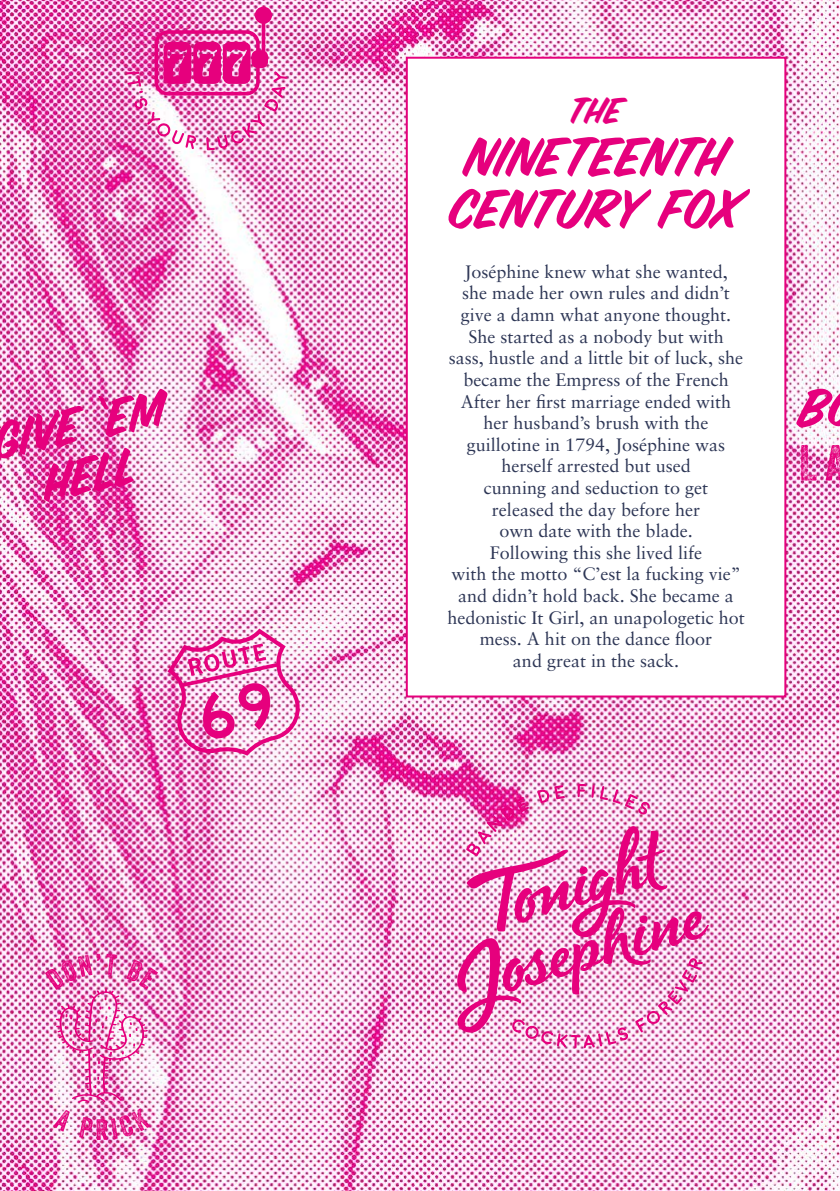
<style>
.page{position:relative;width:840px;height:1191px;background:#fff}
.page>*{position:absolute;margin:0;border:0;box-sizing:border-box;transform-origin:0 0}
.t1{font:60px/52px "Sign Painter House Brush";letter-spacing:-.02em;color:#e6007d}
.t2{font:40px "Sign Painter House Brush";color:#e6007d}
.t3{font:18px/21.6px "Sabon LT Pro";color:#2d3655;text-align:center}
</style>
<div class="page">
<img style="left:0;top:0;width:839px;height:1191px">
<div style="left:406px;top:58px;width:378px;height:638px;background:#fff"></div>
<div style="left:405px;top:57px;width:380px;height:640px;border:2px solid #e6007d"></div>
<svg style="left:53px;top:1110px;width:17px;height:21px"></svg>
<svg style="left:79px;top:1108px;width:71px;height:32px;background:#e87cbb"></svg>
<img style="left:45px;top:953px;width:113px;height:149px">
<img style="left:126px;top:7px;width:161px;height:143px">
<img style="left:167px;top:628px;width:135px;height:128px">
<img style="left:0;top:389px;width:167px;height:113px">
<img style="left:452px;top:784px;width:257px;height:264px">
<svg style="left:800px;top:445px;width:16px;height:35px"></svg>
<svg style="left:825px;top:445px;width:14px;height:35px"></svg>
<svg style="left:795px;top:387px;width:44px;height:40px"></svg>
<h2 class="t2" style="left:568px;top:92px;width:55px">THE</h2>
<h1 class="t1" style="left:449px;top:131px;width:294px">NINETEENTH<br>CENTURY FOX</h1>
<p class="t3" style="left:447px;top:260px;width:299px">Joséphine knew what she wanted,<br>she made her own rules and didn’t give a damn what anyone thought.<br>She started as a nobody but with<br>sass, hustle and a little bit of luck, she became the Empress of the French<br>After her first marriage ended with her husband’s brush with the guillotine in 1794, Joséphine was herself arrested but used<br>cunning and seduction to get<br>released the day before her<br>own date with the blade.<br>Following this she lived life<br>with the motto “C’est la fucking vie” and didn’t hold back. She became a hedonistic It Girl, an unapologetic hot mess. A hit on the dance floor<br>and great in the sack.</p>
</div>
